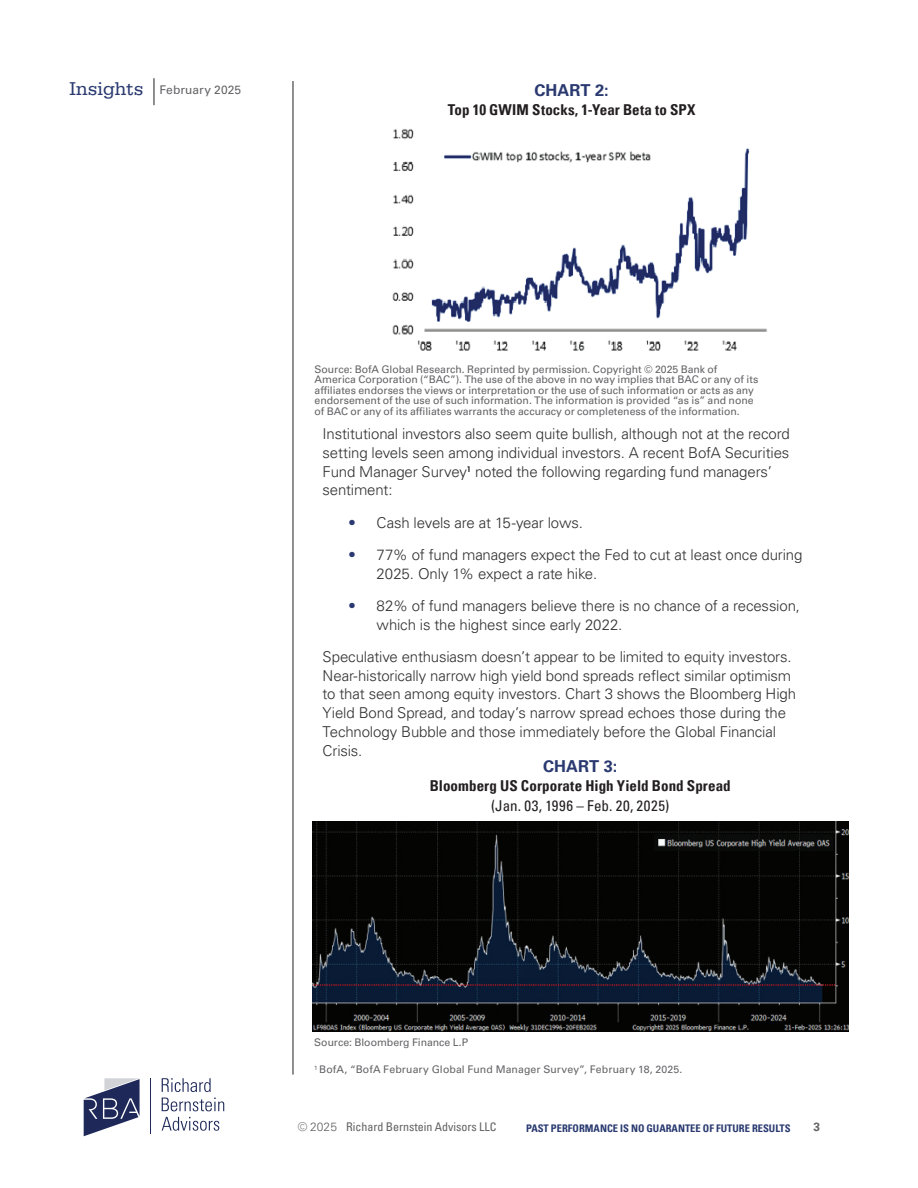
<style>
.page{position:relative;width:918px;height:1188px;background:#fff}
.page>*{position:absolute;margin:0;border:0;box-sizing:border-box;transform-origin:0 0}
.t1{font:700 16.5px "Univers LT Pro 65";letter-spacing:.005em;color:#2a3a70}
.Body_Universe_45_10_12_5{font:300 15px/18.8px "Univers LT Pro 45";letter-spacing:-.01em;color:#312f30}
.t2{font:700 condensed 15px "Univers LT Pro";letter-spacing:.005em;color:#231f20}
.t3{font:condensed 15px "Univers LT Pro";letter-spacing:.04em;color:#231f20}
.t4{font:condensed 12px "Univers LT Pro";color:#636366}
.t5{font:12px "Univers LT Pro 55 Roman";letter-spacing:.01em;color:#636366}
.t6{font:700 12px "Univers LT Pro 65";color:#636366}
.t7{font:10.5px/10.5px "Univers LT Pro 55 Roman";color:#636366}
.t8{font:700 condensed 10.5px "Univers LT Pro";color:#2a3a70}
.s1{font-family:"Serifa Std";font-size:19.5px;color:#2a3a70}
.s2{font-family:"Univers LT Pro 65";font-weight:700;color:#2a3a70}
.s3{font-family:"Univers LT Pro 45";font-weight:300;font-stretch:normal}
</style>
<div class="page">
<hr style="left:293px;top:81px;width:1px;height:994px;background:#231f20">
<svg style="left:154px;top:78px;width:1px;height:27px"></svg>
<svg style="left:84px;top:1078px;width:56px;height:58px"></svg>
<hr style="left:151px;top:1078px;width:1px;height:55px;background:#1e2959">
<svg style="left:162px;top:1117px;width:57px;height:14px"></svg>
<svg style="left:162px;top:1078px;width:49px;height:14px"></svg>
<svg style="left:162px;top:1098px;width:62px;height:13px"></svg>
<img style="left:392px;top:129px;width:375px;height:222px">
<img style="left:312px;top:822px;width:536px;height:210px">
<p class="t5" style="left:70px;top:82px;width:173px"><span class="s1">Insights</span> February 2025</p>
<p class="t1" style="left:534px;top:79px;width:76px">CHART 2:</p>
<p class="t2" style="left:448px;top:101px;width:249px">Top 10 GWIM Stocks, 1-Year Beta to SPX</p>
<p class="t7" style="left:315px;top:363px;width:445px">Source: BofA Global Research. Reprinted by permission. Copyright © 2025 Bank of America Corporation (“BAC”). The use of the above in no way implies that BAC or any of its affiliates endorses the views or interpretation or the use of such information or acts as any endorsement of the use of such information. The information is provided “as is” and none of BAC or any of its affiliates warrants the accuracy or completeness of the information.</p>
<p class="Body_Universe_45_10_12_5" style="left:323px;top:424px;width:469px">Institutional investors also seem quite bullish, although not at the record setting levels seen among individual investors. A recent BofA Securities Fund Manager Survey<sup>1</sup> noted the following regarding fund managers’ sentiment:</p>
<p class="Body_Universe_45_10_12_5" style="left:350px;top:512px;width:235px"><span class="s2">•</span> Cash levels are at 15-year lows.</p>
<p class="Body_Universe_45_10_12_5" style="left:377px;top:545px;width:427px;text-indent:-27px"><span class="s2">•</span> 77% of fund managers expect the Fed to cut at least once during<br>2025. Only 1% expect a rate hike.</p>
<p class="Body_Universe_45_10_12_5" style="left:377px;top:596px;width:425px;text-indent:-27px"><span class="s2">•</span> 82% of fund managers believe there is no chance of a recession, which is the highest since early 2022.</p>
<p class="Body_Universe_45_10_12_5" style="left:323px;top:647px;width:475px">Speculative enthusiasm doesn’t appear to be limited to equity investors.<br>Near-historically narrow high yield bond spreads reflect similar optimism to that seen among equity investors. Chart 3 shows the Bloomberg High Yield Bond Spread, and today’s narrow spread echoes those during the Technology Bubble and those immediately before the Global Financial Crisis.</p>
<p class="t1" style="left:543px;top:755px;width:76px">CHART 3:</p>
<p class="t2" style="left:430px;top:777px;width:302px">Bloomberg US Corporate High Yield Bond Spread</p>
<p class="t3" style="left:491px;top:796px;width:180px">(Jan. 03, 1996 – Feb. 20, 2025)</p>
<p class="t7" style="left:314px;top:1036px;width:155px">Source: Bloomberg Finance L.P</p>
<p class="t7" style="left:314px;top:1064px;width:370px"><sup>1</sup> BofA, “BofA February Global Fund Manager Survey”, February 18, 2025.</p>
<p class="t4" style="left:298px;top:1119px;width:200px"><span class="s3">© 2025</span> Richard Bernstein Advisors LLC</p>
<p class="t8" style="left:526px;top:1122px;width:266px">PAST PERFORMANCE IS NO GUARANTEE OF FUTURE RESULTS</p>
<p class="t6" style="left:814px;top:1118px;width:8px">3</p>
</div>
